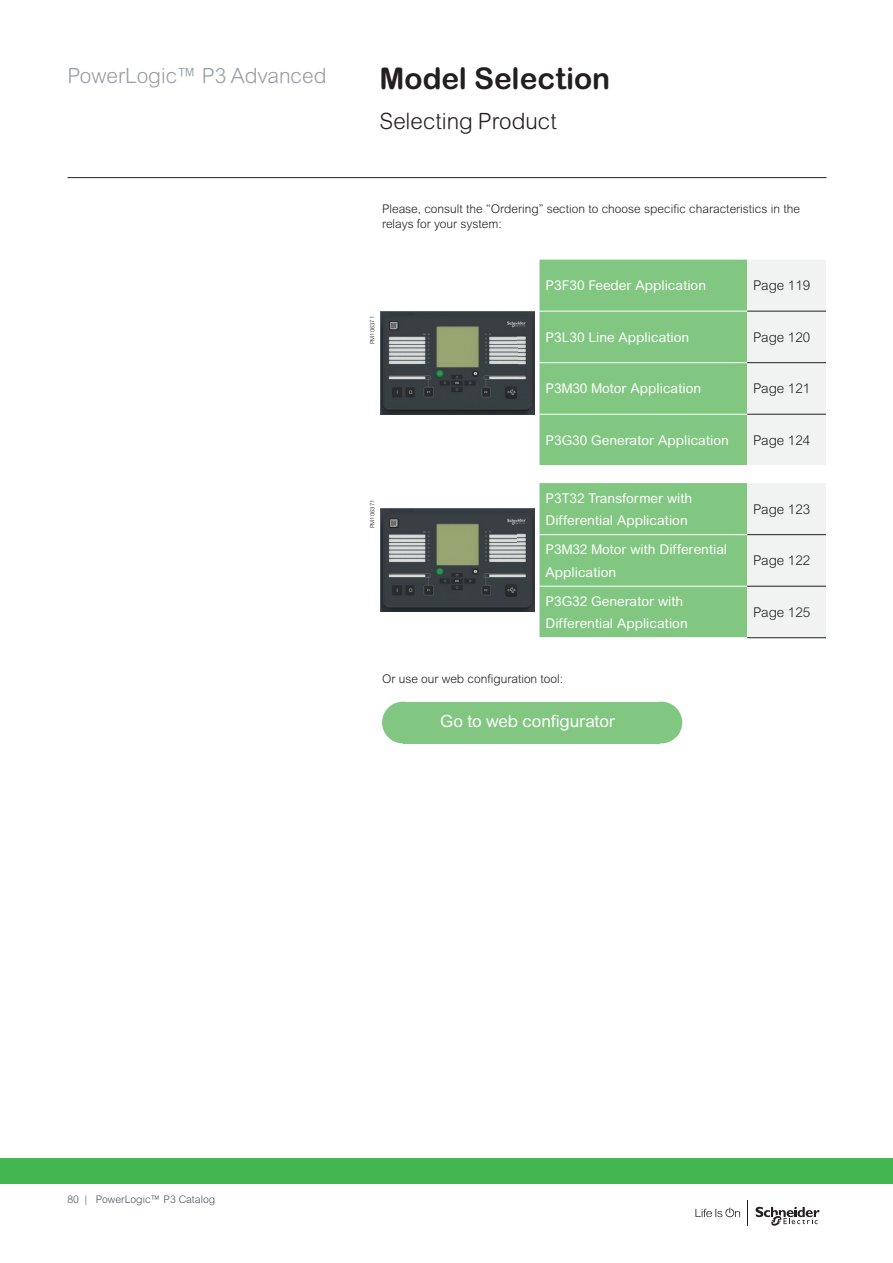
<style>
.page{position:relative;width:893px;height:1263px;background:#fff}
.page>*{position:absolute;margin:0;border:0;box-sizing:border-box;transform-origin:0 0}
._0_TitleLev1Fwd{font:700 30px "Arial Rounded MT Pro";color:#231f20}
.Page_sub-section_2{font:300 22.5px "Arial Rounded MT Pro";color:#231f20}
.t1{font:300 21px "Arial Rounded MT Pro";color:#959ea4}
.t2{font:16.8px "Arial Rounded MT Pro";letter-spacing:-.01em;color:#fff}
.Pa7{font:13.5px/22.5px "Arial Rounded MT Std";color:#fff}
.Pa7-2{font:300 13.5px "Arial Rounded MT Pro";color:#231f20}
.Pa7-3{font:300 12px/15px "Arial Rounded MT Std";color:#231f20}
.t3{font:300 10.5px "Arial Rounded MT Std";color:#4d545a}
.Picture_Number{font:300 6px "Arial Rounded MT Pro";color:#231f20}
</style>
<div class="page">
<div style="left:0;top:1158px;width:893px;height:25px;background:#42b751"></div>
<svg style="left:695px;top:1208px;width:45px;height:9px"></svg>
<svg style="left:756px;top:1207px;width:64px;height:19px"></svg>
<hr style="left:67px;top:177px;width:759px;height:1px;background:#231f20">
<div style="left:539px;top:260px;width:208px;height:377px;background:#82c781"></div>
<div style="left:747px;top:260px;width:79px;height:377px;background:#f1f3f3"></div>
<div style="left:381px;top:466px;width:366px;height:17px;background:#fff"></div>
<div style="left:747px;top:466px;width:79px;height:17px;background:#fff"></div>
<hr style="left:747px;top:311px;width:79px;height:1px;background:#231f20">
<hr style="left:747px;top:362px;width:79px;height:1px;background:#231f20">
<hr style="left:747px;top:414px;width:79px;height:1px;background:#231f20">
<hr style="left:747px;top:534px;width:79px;height:1px;background:#231f20">
<hr style="left:747px;top:586px;width:79px;height:1px;background:#231f20">
<hr style="left:747px;top:637px;width:79px;height:1px;background:#231f20">
<hr style="left:539px;top:534px;width:208px;height:1px;background:#fff">
<hr style="left:539px;top:586px;width:208px;height:1px;background:#fff">
<hr style="left:539px;top:311px;width:208px;height:1px;background:#fff">
<hr style="left:539px;top:362px;width:208px;height:1px;background:#fff">
<hr style="left:539px;top:414px;width:208px;height:1px;background:#fff">
<img style="left:381px;top:311px;width:153px;height:103px">
<img style="left:381px;top:509px;width:153px;height:103px">
<div style="left:403px;top:702px;width:256px;height:41px;background:#82c781"></div>
<div style="left:640px;top:702px;width:42px;height:41px;background:#82c781;border-radius:50%"></div>
<div style="left:382px;top:702px;width:42px;height:41px;background:#82c781;border-radius:50%"></div>
<h3 class="t1" style="left:68px;top:63px;width:261px">PowerLogic™ P3 Advanced</h3>
<p class="_0_TitleLev1Fwd" style="left:380px;top:60px;width:232px">Model Selection</p>
<p class="Page_sub-section_2" style="left:380px;top:108px;width:179px">Selecting Product</p>
<p class="Pa7-3" style="left:382px;top:201px;width:419px">Please, consult the “Ordering” section to choose specific characteristics in the relays for your system:</p>
<p class="Picture_Number" style="left:369px;top:344px;width:30px;rotate:-90deg">PM106371</p>
<p class="Pa7" style="left:545px;top:274px;width:162px">P3F30 Feeder Application</p>
<p class="Pa7-2" style="left:753px;top:278px;width:59px">Page 119</p>
<p class="Pa7" style="left:545px;top:326px;width:145px">P3L30 Line Application</p>
<p class="Pa7-2" style="left:753px;top:329px;width:59px">Page 120</p>
<p class="Pa7" style="left:545px;top:377px;width:157px">P3M30 Motor Application</p>
<p class="Pa7-2" style="left:753px;top:381px;width:59px">Page 121</p>
<p class="Pa7" style="left:545px;top:429px;width:185px">P3G30 Generator Application</p>
<p class="Pa7-2" style="left:753px;top:432px;width:59px">Page 124</p>
<p class="Picture_Number" style="left:369px;top:528px;width:30px;rotate:-90deg">PM106371</p>
<p class="Pa7" style="left:545px;top:486px;width:148px">P3T32 Transformer with<br>Differential Application</p>
<p class="Pa7-2" style="left:753px;top:501px;width:59px">Page 123</p>
<p class="Pa7" style="left:545px;top:538px;width:183px">P3M32 Motor with Differential<br>Application</p>
<p class="Pa7-2" style="left:753px;top:553px;width:59px">Page 122</p>
<p class="Pa7" style="left:545px;top:590px;width:144px">P3G32 Generator with<br>Differential Application</p>
<p class="Pa7-2" style="left:753px;top:604px;width:59px">Page 125</p>
<p class="Pa7-3" style="left:382px;top:671px;width:183px">Or use our web configuration tool:</p>
<p class="t2" style="left:440px;top:711px;width:176px">Go to web configurator</p>
<p class="t3" style="left:68px;top:1193px;width:149px">80 | PowerLogic™ P3 Catalog</p>
</div>
